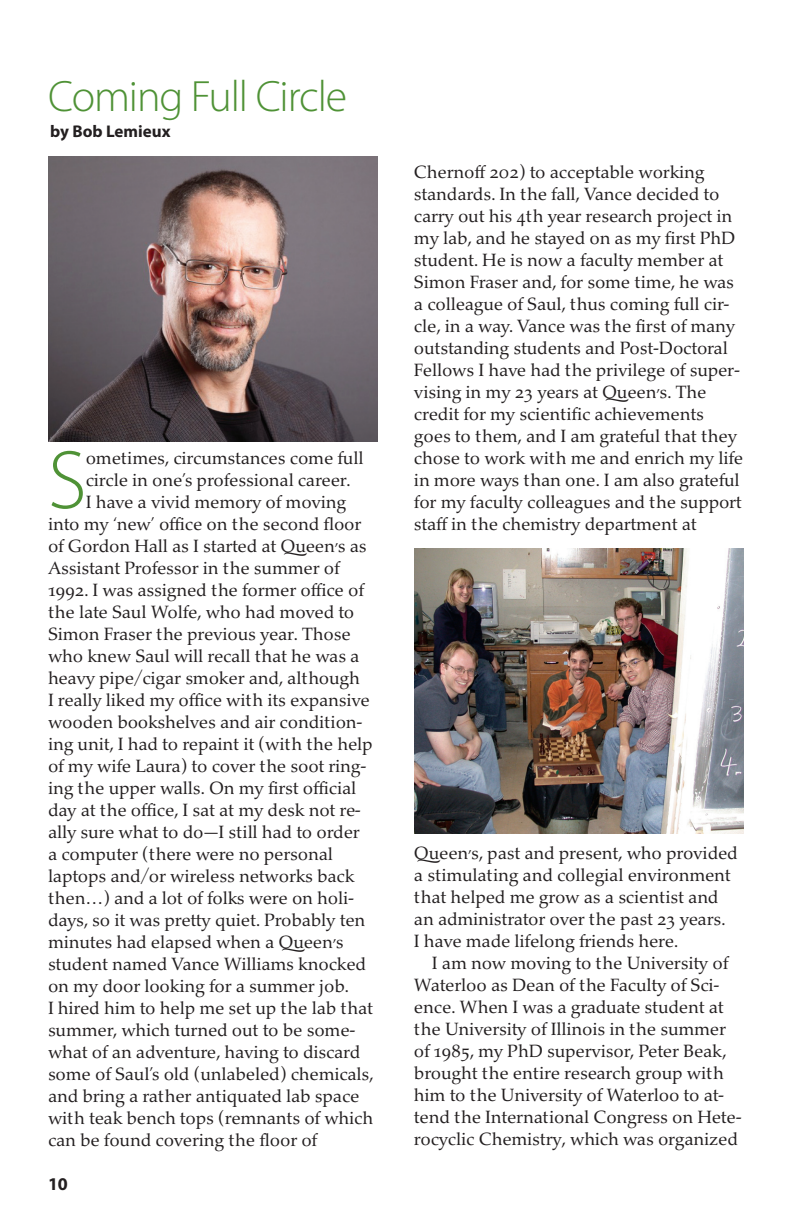
<style>
.page{position:relative;width:792px;height:1224px;background:#fff}
.page>*{position:absolute;margin:0;border:0;box-sizing:border-box;transform-origin:0 0}
.t1{font:300 83.6px "Myriad Pro";color:#4f9236}
.t2{font:300 44px "Myriad Pro";letter-spacing:-.025em;color:#4f9236}
.t3{font:18px/22px "Palatino Nova";letter-spacing:-.01em;color:#231f20}
.t4{font:700 18px "Myriad Pro";color:#231f20}
.t5{font:700 17px "Myriad Pro";color:#231f20}
.s1{font-family:"Queens Nova"}
</style>
<div class="page">
<img style="left:48px;top:156px;width:330px;height:286px">
<img style="left:414px;top:548px;width:330px;height:286px">
<h2 class="t2" style="left:48px;top:80px;width:301px">Coming Full Circle</h2>
<p class="t5" style="left:50px;top:125px;width:122px">by Bob Lemieux</p>
<h1 class="t1" style="left:48px;top:449px;width:40px">S</h1>
<p class="t3" style="left:86px;top:449px;width:279px">ometimes, circumstances come full</p>
<p class="t3" style="left:86px;top:471px;width:267px">circle in one’s professional career.</p>
<p class="t3" style="left:86px;top:493px;width:262px">I have a vivid memory of moving</p>
<p class="t3" style="left:48px;top:515px;width:315px">into my ‘new’ office on the second floor</p>
<p class="t3" style="left:48px;top:537px;width:320px">of Gordon Hall as I started at <span class="s1">Queen’s</span> as</p>
<p class="t3" style="left:48px;top:559px;width:293px">Assistant Professor in the summer of</p>
<p class="t3" style="left:48px;top:581px;width:317px">1992. I was assigned the former office of</p>
<p class="t3" style="left:48px;top:603px;width:308px">the late Saul Wolfe, who had moved to</p>
<p class="t3" style="left:48px;top:625px;width:304px">Simon Fraser the previous year. Those</p>
<p class="t3" style="left:48px;top:647px;width:313px">who knew Saul will recall that he was a</p>
<p class="t3" style="left:48px;top:669px;width:314px">heavy pipe/cigar smoker and, although</p>
<p class="t3" style="left:48px;top:691px;width:323px">I really liked my office with its expansive</p>
<p class="t3" style="left:48px;top:713px;width:316px">wooden bookshelves and air condition-</p>
<p class="t3" style="left:48px;top:735px;width:326px">ing unit, I had to repaint it (with the help</p>
<p class="t3" style="left:48px;top:757px;width:320px">of my wife Laura) to cover the soot ring-</p>
<p class="t3" style="left:48px;top:779px;width:310px">ing the upper walls. On my first official</p>
<p class="t3" style="left:48px;top:801px;width:314px">day at the office, I sat at my desk not re-</p>
<p class="t3" style="left:48px;top:823px;width:313px">ally sure what to do—I still had to order</p>
<p class="t3" style="left:48px;top:845px;width:287px">a computer (there were no personal</p>
<p class="t3" style="left:48px;top:867px;width:308px">laptops and/or wireless networks back</p>
<p class="t3" style="left:48px;top:889px;width:308px">then…) and a lot of folks were on holi-</p>
<p class="t3" style="left:48px;top:911px;width:319px">days, so it was pretty quiet. Probably ten</p>
<p class="t3" style="left:48px;top:933px;width:297px">minutes had elapsed when a <span class="s1">Queen’s</span></p>
<p class="t3" style="left:48px;top:955px;width:320px">student named Vance Williams knocked</p>
<p class="t3" style="left:48px;top:977px;width:303px">on my door looking for a summer job.</p>
<p class="t3" style="left:48px;top:999px;width:326px">I hired him to help me set up the lab that</p>
<p class="t3" style="left:48px;top:1021px;width:309px">summer, which turned out to be some-</p>
<p class="t3" style="left:48px;top:1043px;width:314px">what of an adventure, having to discard</p>
<p class="t3" style="left:48px;top:1065px;width:328px">some of Saul’s old (unlabeled) chemicals,</p>
<p class="t3" style="left:48px;top:1087px;width:313px">and bring a rather antiquated lab space</p>
<p class="t3" style="left:48px;top:1109px;width:327px">with teak bench tops (remnants of which</p>
<p class="t3" style="left:48px;top:1131px;width:271px">can be found covering the floor of</p>
<p class="t4" style="left:48px;top:1177px;width:21px">10</p>
<p class="t3" style="left:414px;top:163px;width:331px">Chernoff 202) to acceptable working standards. In the fall, Vance decided to carry out his 4th year research project in my lab, and he stayed on as my first PhD student. He is now a faculty member at Simon Fraser and, for some time, he was a colleague of Saul, thus coming full cir&shy;cle, in a way. Vance was the first of many outstanding students and Post-Doctoral Fellows I have had the privilege of super&shy;vising in my 23 years at <span class="s1">Queen’s</span>. The credit for my scientific achievements goes to them, and I am grateful that they chose to work with me and enrich my life in more ways than one. I am also grateful for my faculty colleagues and the support staff in the chemistry department at</p>
<p class="t3" style="left:414px;top:844px;width:325px"><span class="s1">Queen’s</span>, past and present, who provided a stimulating and collegial environment that helped me grow as a scientist and an administrator over the past 23 years.<br>I have made lifelong friends here.</p>
<p class="t3" style="left:414px;top:954px;width:329px;text-indent:18px">I am now moving to the University of Waterloo as Dean of the Faculty of Sci&shy;ence. When I was a graduate student at the University of Illinois in the summer of 1985, my PhD supervisor, Peter Beak, brought the entire research group with him to the University of Waterloo to at&shy;tend the International Congress on Hete&shy;rocyclic Chemistry, which was organized</p>
</div>
